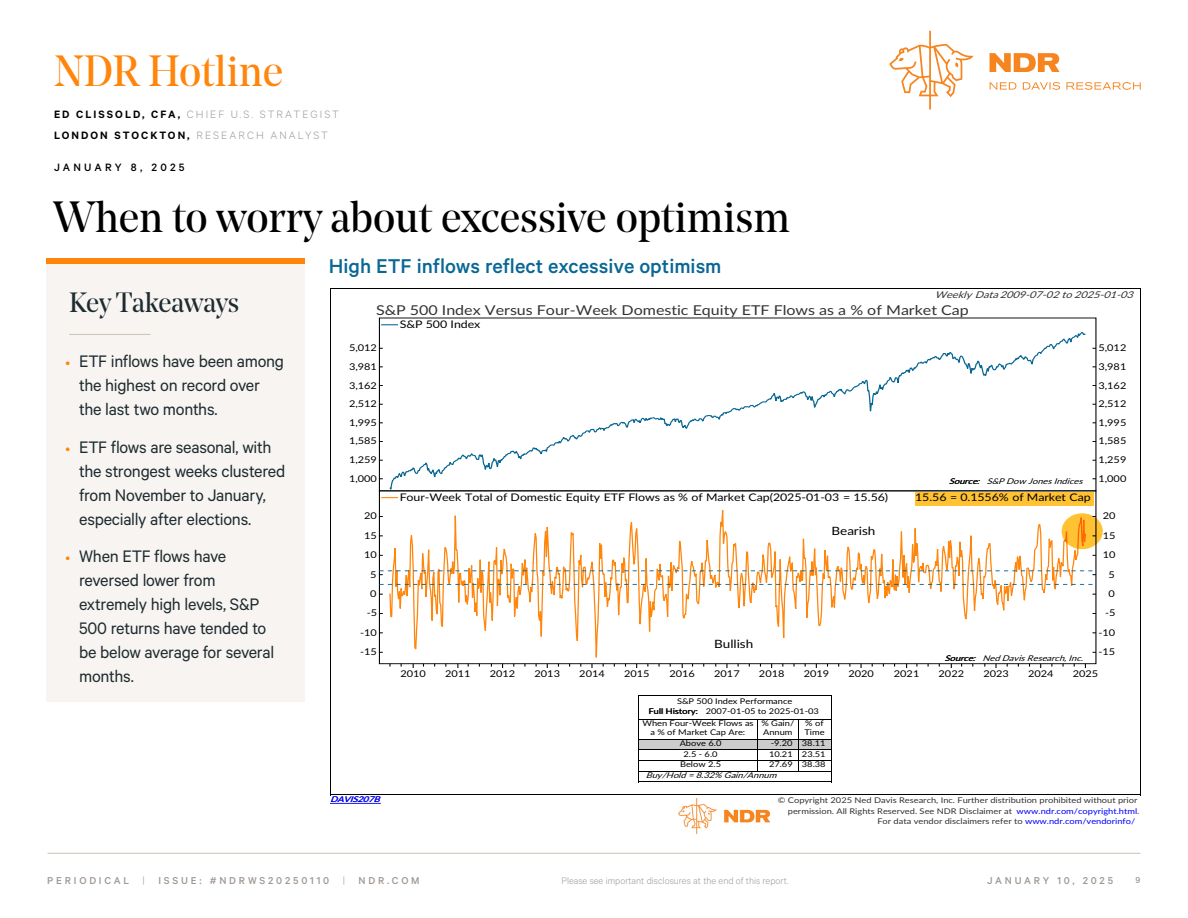
<style>
.page{position:relative;width:1188px;height:918px;background:#fff}
.page>*{position:absolute;margin:0;border:0;box-sizing:border-box;transform-origin:0 0}
.t1{font:43.5px "Noe Display";letter-spacing:-.005em;color:#000}
.t2{font:43.5px "Noe Display";letter-spacing:-.005em;color:#ff850b}
.t3{font:27.75px "Noe Display";letter-spacing:-.01em;color:#1c2b30}
.t4{font:500 22.5px "Calibre";color:#096794}
.t5{font:18.75px/24px "Calibre";letter-spacing:-.015em;color:#1c2b30}
.t6{font:13.5px "Lato";color:#333;scale:1.18 1}
.t7{font:300 12px "Calibre";letter-spacing:.17em;color:#9f9791}
.t8{font:600 12px "Calibre";letter-spacing:.17em;color:#000}
.t9{font:500 12px "Calibre";letter-spacing:.27em;color:#000}
.t10{font:11.4px "Lato";letter-spacing:-.005em;color:#000;scale:1.18 1}
.t11{font:500 11.25px "Calibre";letter-spacing:.25em;color:#9f9791}
.t12{font:10.5px "Lato";letter-spacing:-.005em;color:#000;scale:1.18 1}
.t13{font:300 10.5px "Calibre";color:#9f9791}
.t14{font:500 9.75px "Calibre";color:#9f9791}
.t15{font:9.3px "Lato";color:#000;scale:1.18 1}
.t16{font:italic 9.3px "Lato";color:#333;scale:1.18 1}
.t17{font:7.8px "Lato";color:#333;scale:1.18 1}
.t18{font:7.8px/9.3px "Lato";color:#000;text-align:center;scale:1.18 1}
.t19{font:italic 7.8px "Lato";color:#000;scale:1.18 1}
.t20{font:italic 7.8px "Lato";color:#00e;scale:1.18 1}
.s1{font-weight:600;color:#000}
.s2{font-weight:300;color:#9f9791}
.s3{font-weight:300;font-size:14.25px;color:#ff850b}
.s4{color:#00f}
.s5{font-weight:300}
</style>
<div class="page">
<hr style="left:48px;top:853px;width:1092px;height:1px;background:#d0c7bb">
<hr style="left:330px;top:288px;width:811px;height:1px;background:#000">
<hr style="left:330px;top:794px;width:811px;height:1px;background:#000">
<hr style="left:330px;top:288px;width:1px;height:507px;background:#000">
<hr style="left:1140px;top:288px;width:1px;height:507px;background:#000">
<hr style="left:330px;top:803px;width:50px;height:1px;background:#00e">
<svg style="left:390px;top:332px;width:695px;height:157px"></svg>
<svg style="left:390px;top:510px;width:695px;height:148px"></svg>
<div style="left:379px;top:490px;width:717px;height:174px;border:1px solid #000"></div>
<svg style="left:379px;top:584px;width:717px;height:1px"></svg>
<svg style="left:379px;top:570px;width:717px;height:5px"></svg>
<div style="left:950px;top:482px;width:138px;height:8px;background:#fff"></div>
<div style="left:945px;top:654px;width:143px;height:9px;background:#fff"></div>
<div style="left:638px;top:739px;width:119px;height:10px;background:#ccc"></div>
<div style="left:757px;top:739px;width:41px;height:10px;background:#ccc"></div>
<div style="left:798px;top:739px;width:33px;height:10px;background:#ccc"></div>
<hr style="left:638px;top:695px;width:193px;height:1px;background:#000">
<hr style="left:638px;top:719px;width:120px;height:1px;background:#000">
<hr style="left:757px;top:719px;width:42px;height:1px;background:#000">
<hr style="left:798px;top:719px;width:33px;height:1px;background:#000">
<hr style="left:638px;top:739px;width:120px;height:1px;background:#000">
<hr style="left:757px;top:739px;width:42px;height:1px;background:#000">
<hr style="left:798px;top:739px;width:33px;height:1px;background:#000">
<hr style="left:638px;top:749px;width:120px;height:1px;background:#000">
<hr style="left:757px;top:749px;width:42px;height:1px;background:#000">
<hr style="left:798px;top:749px;width:33px;height:1px;background:#000">
<hr style="left:638px;top:760px;width:120px;height:1px;background:#000">
<hr style="left:757px;top:760px;width:42px;height:1px;background:#000">
<svg style="left:757px;top:720px;width:1px;height:51px"></svg>
<hr style="left:798px;top:760px;width:33px;height:1px;background:#000">
<svg style="left:798px;top:720px;width:1px;height:51px"></svg>
<hr style="left:638px;top:771px;width:193px;height:1px;background:#000">
<hr style="left:638px;top:782px;width:193px;height:1px;background:#000">
<svg style="left:638px;top:696px;width:1px;height:86px"></svg>
<svg style="left:831px;top:695px;width:1px;height:87px"></svg>
<svg style="left:381px;top:324px;width:17px;height:1px"></svg>
<svg style="left:381px;top:497px;width:17px;height:1px"></svg>
<div style="left:915px;top:492px;width:178px;height:14px;background:#ffc233"></div>
<svg style="left:1062px;top:513px;width:41px;height:36px"></svg>
<svg style="left:889px;top:31px;width:85px;height:79px"></svg>
<svg style="left:990px;top:82px;width:151px;height:8px"></svg>
<svg style="left:990px;top:53px;width:70px;height:19px"></svg>
<div style="left:46px;top:258px;width:259px;height:444px;background:#f8f4f1"></div>
<div style="left:46px;top:258px;width:259px;height:5px;background:#ff850b"></div>
<hr style="left:69px;top:334px;width:82px;height:1px;background:#d0c7bb">
<img style="left:679px;top:798px;width:91px;height:36px">
<p class="t2" style="left:54px;top:43px;width:231px">NDR Hotline</p>
<p class="t7" style="left:54px;top:107px;width:286px"><span class="s1">ED CLISSOLD, CFA,</span> CHIEF U.S. STRATEGIST</p>
<p class="t8" style="left:54px;top:129px;width:275px">LONDON STOCKTON, <span class="s2">RESEARCH ANALYST</span></p>
<p class="t9" style="left:54px;top:161px;width:132px">JANUARY 8, 2025</p>
<p class="t1" style="left:53px;top:189px;width:738px">When to worry about excessive optimism</p>
<p class="t3" style="left:69px;top:285px;width:172px">Key Takeaways</p>
<p class="t5" style="left:79px;top:349px;width:207px;text-indent:-14px"><span class="s3">•</span> ETF inflows have been among the highest on record over the last two months.</p>
<p class="t5" style="left:79px;top:434px;width:208px;text-indent:-14px"><span class="s3">•</span> ETF flows are seasonal, with the strongest weeks clustered from November to January, especially after elections.</p>
<p class="t5" style="left:79px;top:544px;width:197px;text-indent:-14px"><span class="s3">•</span> When ETF flows have reversed lower from extremely high levels, S&amp;P<br>500 returns have tended to be below average for several months.</p>
<p class="t4" style="left:329px;top:253px;width:394px">High ETF inflows reflect excessive optimism</p>
<p class="t16" style="left:935px;top:291px;width:172px">Weekly Data2009-07-02 to 2025-01-03</p>
<p class="t6" style="left:376px;top:305px;width:504px">S&amp;P 500 Index Versus Four-Week Domestic Equity ETF Flows as a % of Market Cap</p>
<p class="t12" style="left:400px;top:320px;width:70px">S&amp;P 500 Index</p>
<p class="t15" style="left:349px;top:344px;width:25px">5,012</p>
<p class="t15" style="left:1098px;top:344px;width:25px">5,012</p>
<p class="t15" style="left:349px;top:363px;width:25px">3,981</p>
<p class="t15" style="left:1098px;top:363px;width:25px">3,981</p>
<p class="t15" style="left:349px;top:381px;width:25px">3,162</p>
<p class="t15" style="left:1098px;top:381px;width:25px">3,162</p>
<p class="t15" style="left:349px;top:400px;width:25px">2,512</p>
<p class="t15" style="left:1098px;top:400px;width:25px">2,512</p>
<p class="t15" style="left:349px;top:419px;width:25px">1,995</p>
<p class="t15" style="left:1098px;top:419px;width:25px">1,995</p>
<p class="t15" style="left:349px;top:437px;width:25px">1,585</p>
<p class="t15" style="left:1098px;top:437px;width:25px">1,585</p>
<p class="t15" style="left:349px;top:456px;width:25px">1,259</p>
<p class="t15" style="left:1098px;top:456px;width:25px">1,259</p>
<p class="t15" style="left:349px;top:475px;width:25px">1,000</p>
<p class="t19" style="left:949px;top:478px;width:117px">Source: S&amp;P Dow JonesIndices</p>
<p class="t15" style="left:1098px;top:475px;width:25px">1,000</p>
<p class="t12" style="left:400px;top:493px;width:416px">Four-Week Total of Domestic Equity ETF Flows as % of Market Cap(2025-01-03 = 15.56)</p>
<p class="t12" style="left:915px;top:493px;width:150px">15.56 = 0.1556% of Market Cap</p>
<p class="t15" style="left:364px;top:512px;width:12px">20</p>
<p class="t15" style="left:1103px;top:512px;width:12px">20</p>
<p class="t15" style="left:364px;top:532px;width:12px">15</p>
<p class="t10" style="left:832px;top:526px;width:39px">Bearish</p>
<p class="t15" style="left:1103px;top:532px;width:12px">15</p>
<p class="t15" style="left:364px;top:551px;width:12px">10</p>
<p class="t15" style="left:1103px;top:551px;width:12px">10</p>
<p class="t15" style="left:370px;top:570px;width:7px">5</p>
<p class="t15" style="left:1109px;top:570px;width:7px">5</p>
<p class="t15" style="left:370px;top:590px;width:7px">0</p>
<p class="t15" style="left:1109px;top:590px;width:7px">0</p>
<p class="t15" style="left:367px;top:609px;width:10px">-5</p>
<p class="t15" style="left:1105px;top:609px;width:10px">-5</p>
<p class="t15" style="left:360px;top:629px;width:16px">-10</p>
<p class="t15" style="left:1098px;top:629px;width:16px">-10</p>
<p class="t15" style="left:360px;top:648px;width:16px">-15</p>
<p class="t10" style="left:714px;top:639px;width:35px">Bullish</p>
<p class="t19" style="left:945px;top:655px;width:121px">Source: Ned DavisResearch,Inc.</p>
<p class="t15" style="left:1098px;top:648px;width:16px">-15</p>
<p class="t15" style="left:401px;top:670px;width:23px">2010</p>
<p class="t15" style="left:445px;top:670px;width:23px">2011</p>
<p class="t15" style="left:490px;top:670px;width:23px">2012</p>
<p class="t15" style="left:535px;top:670px;width:23px">2013</p>
<p class="t15" style="left:579px;top:670px;width:23px">2014</p>
<p class="t15" style="left:624px;top:670px;width:23px">2015</p>
<p class="t15" style="left:670px;top:670px;width:23px">2016</p>
<p class="t15" style="left:714px;top:670px;width:23px">2017</p>
<p class="t15" style="left:759px;top:670px;width:23px">2018</p>
<p class="t15" style="left:804px;top:670px;width:23px">2019</p>
<p class="t15" style="left:848px;top:670px;width:23px">2020</p>
<p class="t15" style="left:894px;top:670px;width:23px">2021</p>
<p class="t15" style="left:939px;top:670px;width:23px">2022</p>
<p class="t15" style="left:983px;top:670px;width:23px">2023</p>
<p class="t15" style="left:1028px;top:670px;width:23px">2024</p>
<p class="t15" style="left:1073px;top:670px;width:23px">2025</p>
<p class="t18" style="left:649px;top:697px;width:146px">S&amp;P 500 Index Performance<br>Full History: 2007-01-05 to 2025-01-03</p>
<p class="t18" style="left:642px;top:719px;width:96px">When Four-Week Flows as a % of Market Cap Are:</p>
<p class="t18" style="left:761px;top:719px;width:29px;text-align:left">% Gain/<br>Annum</p>
<p class="t18" style="left:804px;top:719px;width:19px;text-align:left">% of<br>Time</p>
<p class="t18" style="left:680px;top:739px;width:37px">Above 6.0</p>
<p class="t18" style="left:771px;top:739px;width:48px">-9.20 38.11</p>
<p class="t18" style="left:683px;top:750px;width:30px">2.5 - 6.0</p>
<p class="t18" style="left:769px;top:750px;width:49px">10.21 23.51</p>
<p class="t18" style="left:680px;top:760px;width:36px">Below 2.5</p>
<p class="t18" style="left:769px;top:760px;width:49px">27.69 38.38</p>
<p class="t19" style="left:646px;top:772px;width:114px">Buy/Hold = 8.32% Gain/Annum</p>
<p class="t20" style="left:330px;top:796px;width:46px">DAVIS207B</p>
<p class="t17" style="left:778px;top:797px;width:306px">© Copyright 2025 Ned Davis Research, Inc. Further distribution prohibited without prior</p>
<p class="t17" style="left:788px;top:808px;width:299px">permission. All Rights Reserved. See NDR Disclaimer at <span class="s4">www.ndr.com/copyright.html</span>.</p>
<p class="t17" style="left:877px;top:818px;width:220px">For data vendor disclaimers refer to <span class="s4">www.ndr.com/vendorinfo/</span></p>
<p class="t11" style="left:47px;top:874px;width:374px">PERIODICAL <span class="s5">|</span> ISSUE: #NDRWS20250110 <span class="s5">|</span> NDR.COM</p>
<p class="t13" style="left:562px;top:875px;width:228px">Please see important disclosures at the end of this report.</p>
<p class="t11" style="left:987px;top:874px;width:128px">JANUARY 10, 2025</p>
<p class="t14" style="left:1136px;top:875px;width:6px">9</p>
</div>
